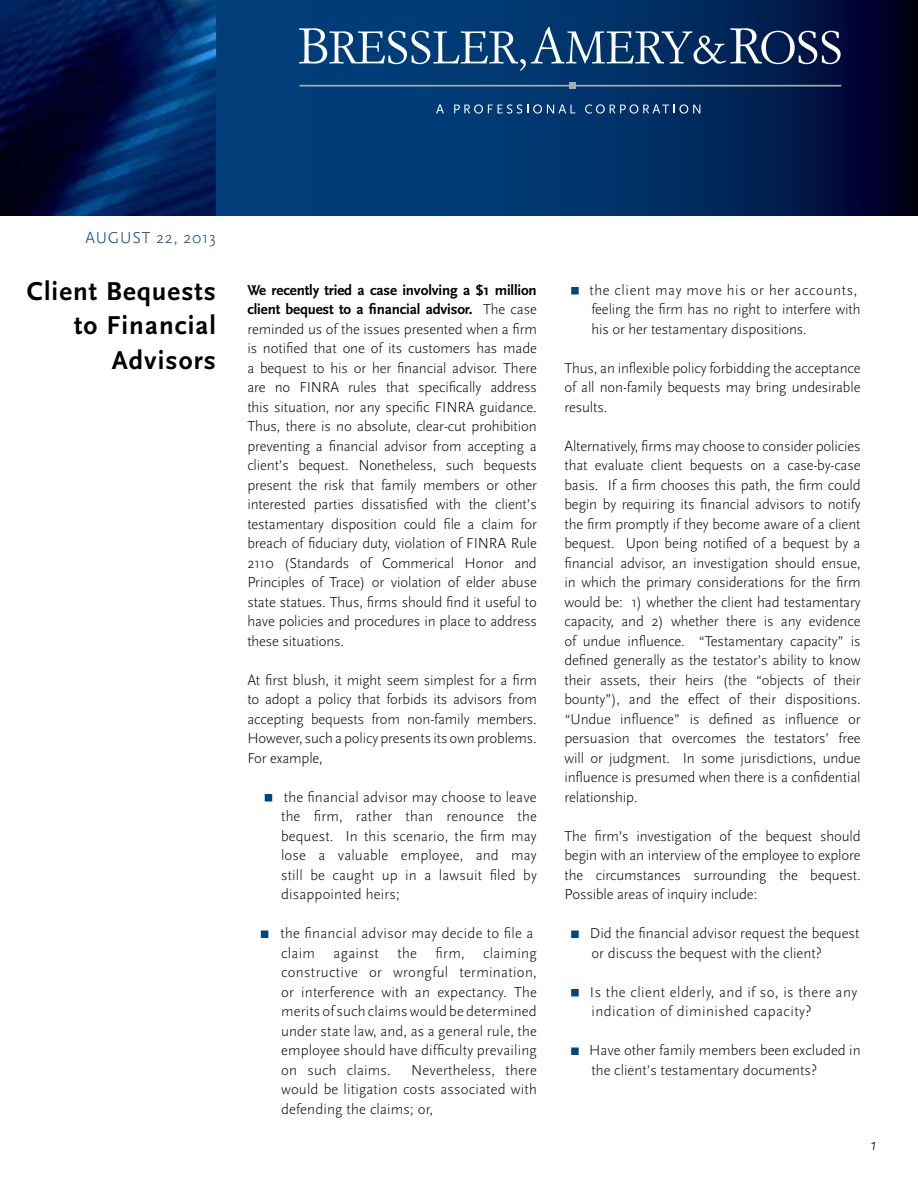
<style>
.page{position:relative;width:918px;height:1188px;background:#fff}
.page>*{position:absolute;margin:0;border:0;box-sizing:border-box;transform-origin:0 0}
.t1{font:700 27px/34.5px "Scala Sans OT";letter-spacing:.04em;color:#000;text-align:right}
.t2{font:300 16.5px "Scala Sans OT";letter-spacing:.05em;color:#003d79}
.t3{font:italic 300 16.5px "Scala Sans OT";color:#000}
.t4{font:300 15px/19.5px "Scala Sans OT";color:#000;text-align:justify}
.t5{font:300 15px/19.5px "Scala Sans OT";letter-spacing:.03em;color:#000}
.s1{font-weight:700}
</style>
<div class="page">
<svg style="left:216px;top:0;width:702px;height:216px;background:#002b60"></svg>
<svg style="left:299px;top:27px;width:542px;height:44px;background:#335985"></svg>
<svg style="left:436px;top:104px;width:8px;height:9px"></svg>
<svg style="left:454px;top:104px;width:121px;height:10px"></svg>
<svg style="left:585px;top:104px;width:115px;height:10px"></svg>
<hr style="left:300px;top:85px;width:541px;height:2px;background:#a7aeb3">
<svg style="left:570px;top:83px;width:6px;height:6px"></svg>
<img style="left:0;top:0;width:216px;height:216px">
<div style="left:265px;top:794px;width:7px;height:8px;background:#00467f;border:2px solid #00467f"></div>
<div style="left:261px;top:931px;width:7px;height:7px;background:#00467f"></div>
<svg style="left:571px;top:287px;width:8px;height:8px"></svg>
<svg style="left:571px;top:931px;width:8px;height:7px"></svg>
<svg style="left:571px;top:989px;width:8px;height:8px"></svg>
<svg style="left:571px;top:1048px;width:8px;height:7px"></svg>
<p class="t2" style="left:85px;top:229px;width:132px">AUGUST 22, 2013</p>
<h1 class="t1" style="left:27px;top:274px;width:191px">Client Bequests to Financial<br>Advisors</h1>
<p class="t4" style="left:247px;top:280px;width:291px"><span class="s1">We recently tried a case involving a $1 million client bequest to a financial advisor.</span> The case reminded us of the issues presented when a firm is notified that one of its customers has made a bequest to his or her financial advisor. There are no FINRA rules that specifically address this situation, nor any specific FINRA guidance.<br>Thus, there is no absolute, clear-cut prohibition preventing a financial advisor from accepting a client’s bequest. Nonetheless, such bequests present the risk that family members or other interested parties dissatisfied with the client’s testamentary disposition could file a claim for breach of fiduciary duty, violation of FINRA Rule 2110 (Standards of Commerical Honor and Principles of Trace) or violation of elder abuse state statues. Thus, firms should find it useful to have policies and procedures in place to address these situations.</p>
<p class="t4" style="left:247px;top:670px;width:291px">At first blush, it might seem simplest for a firm to adopt a policy that forbids its advisors from accepting bequests from non-family members.<br>However, such a policy presents its own problems.<br>For example,</p>
<p class="t4" style="left:281px;top:787px;width:257px">the financial advisor may choose to leave the firm, rather than renounce the bequest. In this scenario, the firm may lose a valuable employee, and may still be caught up in a lawsuit filed by disappointed heirs;</p>
<p class="t4" style="left:280px;top:924px;width:258px;text-align:left">the financial advisor may decide to file a claim against the firm, claiming constructive or wrongful termination, or interference with an expectancy. The merits of such claims would be determined under state law, and, as a general rule, the employee should have difficulty prevailing on such claims.</p>
<p class="t4" style="left:281px;top:1060px;width:257px;text-indent:130px">Nevertheless, there would be litigation costs associated with defending the claims; or,</p>
<p class="t4" style="left:589px;top:280px;width:273px;text-align:left">the client may move his or her accounts, feeling the firm has no right to interfere with his or her testamentary dispositions.</p>
<p class="t4" style="left:564px;top:358px;width:298px">Thus, an inflexible policy forbidding the acceptance of all non-family bequests may bring undesirable results.</p>
<p class="t4" style="left:564px;top:436px;width:298px">Alternatively, firms may choose to consider policies that evaluate client bequests on a case-by-case basis. If a firm chooses this path, the firm could begin by requiring its financial advisors to notify the firm promptly if they become aware of a client bequest. Upon being notified of a bequest by a financial advisor, an investigation should ensue, in which the primary considerations for the firm would be: 1) whether the client had testamentary capacity, and 2) whether there is any evidence of undue influence. “Testamentary capacity” is defined generally as the testator’s ability to know their assets, their heirs (the “objects of their bounty”), and the effect of their dispositions. “Undue influence” is defined as influence or persuasion that overcomes the testators’ free will or judgment. In some jurisdictions, undue influence is presumed when there is a confidential relationship.</p>
<p class="t4" style="left:564px;top:826px;width:298px">The firm’s investigation of the bequest should begin with an interview of the employee to explore the circumstances surrounding the bequest.<br>Possible areas of inquiry include:</p>
<p class="t4" style="left:590px;top:924px;width:271px">Did the financial advisor request the bequest or discuss the bequest with the client?</p>
<p class="t5" style="left:590px;top:982px;width:269px">Is the client elderly, and if so, is there any indication of diminished capacity?</p>
<p class="t4" style="left:589px;top:1041px;width:273px">Have other family members been excluded in the client’s testamentary documents?</p>
<p class="t3" style="left:870px;top:1136px;width:7px">1</p>
</div>
